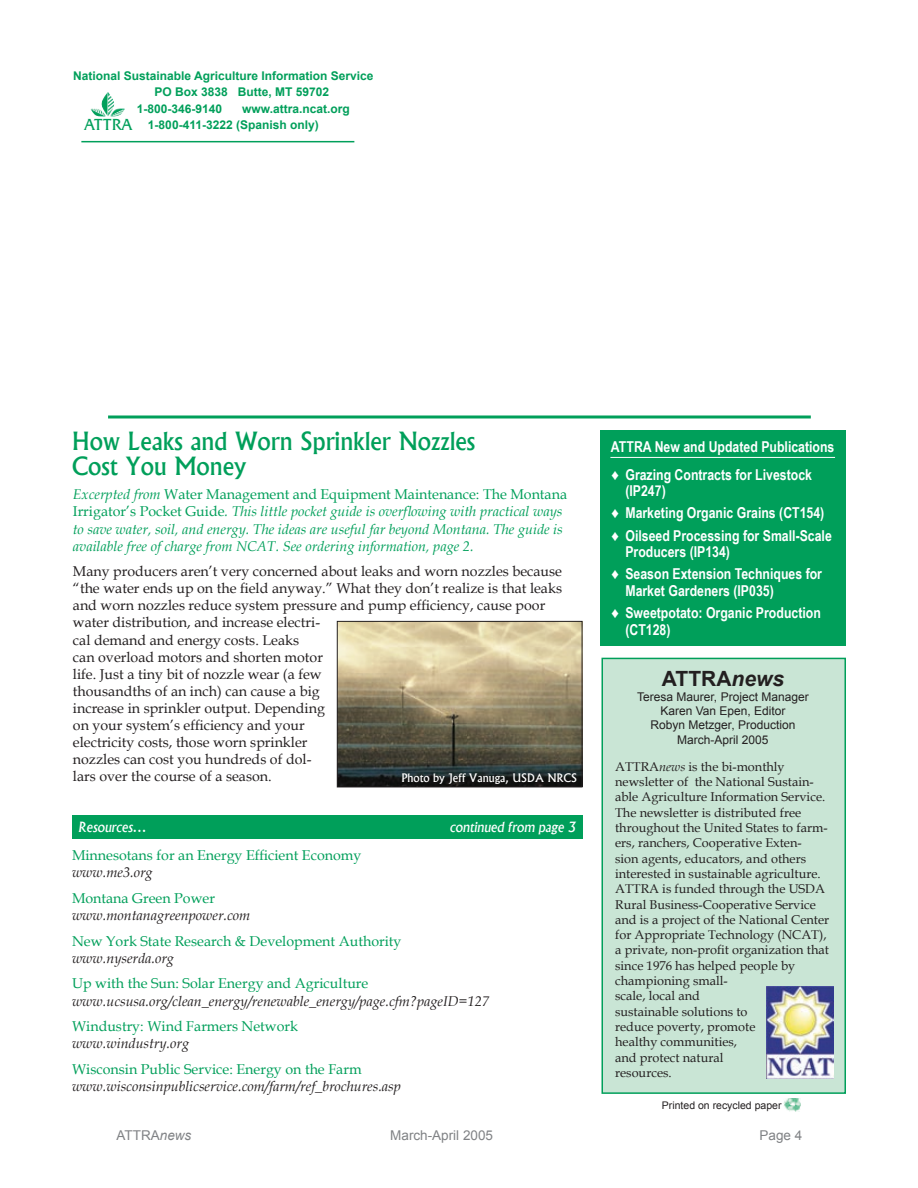
<style>
.page{position:relative;width:918px;height:1188px;background:#fff}
.page>*{position:absolute;margin:0;border:0;box-sizing:border-box;transform-origin:0 0}
.t1{font:500 24px/25.5px "Albertus";color:#009f5a}
.t2{font:700 21px "Arial";color:#231f20}
.t3{font:16.5px "Friz Quadrata IT Cby BT";color:#009f5a}
.t4{font:700 15px/22.2px "Arial Narrow";color:#fff}
.t5{font:14.25px/17.1px "Book Antiqua";color:#231f20}
.t6{font:italic 14.25px/17.1px "Book Antiqua";color:#009f5a}
.t7{font:14.25px "Book Antiqua";color:#009f5a}
.t8{font:italic 14.25px "Book Antiqua";color:#231f20}
.t9{font:13.5px "Arial";color:#808285}
.t10{font:italic 500 13.5px "Albertus";color:#fff}
.t11{font:12.75px/15.3px "Book Antiqua";color:#231f20}
.t12{font:700 12px/16.5px "Arial";color:#009f5a}
.t13{font:12px/14.4px "Arial";color:#231f20;text-align:center}
.t14{font:500 11.25px "Albertus";color:#fff}
.t15{font:10.5px "Arial";color:#231f20}
.s1{font-style:normal}
.s2{font-weight:400}
.s3{font-style:italic}
</style>
<div class="page">
<hr style="left:81px;top:141px;width:273px;height:1px;background:#009f5a">
<div style="left:602px;top:658px;width:243px;height:435px;background:#c9e5d5"></div>
<div style="left:602px;top:658px;width:244px;height:436px;border:2px solid #009f5a"></div>
<img style="left:767px;top:987px;width:66px;height:91px">
<hr style="left:108px;top:415px;width:703px;height:3px;background:#009f5a">
<img style="left:784px;top:1098px;width:16px;height:13px">
<img style="left:90px;top:92px;width:35px;height:25px">
<img style="left:339px;top:623px;width:241px;height:162px">
<div style="left:337px;top:621px;width:245px;height:166px;border:1px solid #231f20"></div>
<div style="left:600px;top:430px;width:245px;height:215px;background:#009f5a"></div>
<hr style="left:610px;top:457px;width:225px;height:1px;background:#fff">
<div style="left:72px;top:815px;width:510px;height:24px;background:#009f5a"></div>
<p class="t12" style="left:73px;top:68px;width:302px">National Sustainable Agriculture Information Service</p>
<p class="t12" style="left:154px;top:84px;width:176px">PO Box 3838 Butte, MT 59702</p>
<p class="t12" style="left:137px;top:101px;width:87px">1-800-346-9140</p>
<p class="t12" style="left:148px;top:101px;width:203px;text-indent:94px">www.attra.ncat.org<br>1-800-411-3222 (Spanish only)</p>
<p class="t3" style="left:84px;top:114px;width:49px">ATTRA</p>
<h1 class="t1" style="left:72px;top:428px;width:405px">How Leaks and Worn Sprinkler Nozzles<br>Cost You Money</h1>
<p class="t6" style="left:73px;top:486px;width:496px">Excerpted from <span class="s1">Water Management and Equipment Maintenance: The Montana Irrigator’s Pocket Guide</span>. This little pocket guide is overflowing with practical ways to save water, soil, and energy. The ideas are useful far beyond Montana. The guide is available free of charge from NCAT. See ordering information, page 2.</p>
<p class="t5" style="left:73px;top:562px;width:491px">Many producers aren’t very concerned about leaks and worn nozzles because “the water ends up on the field anyway.” What they don’t realize is that leaks and worn nozzles reduce system pressure and pump efficiency, cause poor water distribution, and increase electri-<br>cal demand and energy costs. Leaks<br>can overload motors and shorten motor<br>life. Just a tiny bit of nozzle wear (a few<br>thousandths of an inch) can cause a big<br>increase in sprinkler output. Depending<br>on your system’s efficiency and your<br>electricity costs, those worn sprinkler<br>nozzles can cost you hundreds of dol-<br>lars over the course of a season.</p>
<p class="t14" style="left:402px;top:771px;width:177px">Photo by Jeff Vanuga, USDA NRCS</p>
<p class="t10" style="left:79px;top:819px;width:68px">Resources…</p>
<p class="t10" style="left:450px;top:819px;width:128px">continued from page 3</p>
<p class="t7" style="left:72px;top:845px;width:291px">Minnesotans for an Energy Efficient Economy</p>
<p class="t8" style="left:72px;top:862px;width:82px">www.me3.org</p>
<p class="t7" style="left:72px;top:888px;width:145px">Montana Green Power</p>
<p class="t8" style="left:72px;top:905px;width:180px">www.montanagreenpower.com</p>
<p class="t7" style="left:72px;top:931px;width:331px">New York State Research &amp; Development Authority</p>
<p class="t8" style="left:72px;top:948px;width:104px">www.nyserda.org</p>
<p class="t7" style="left:72px;top:974px;width:298px">Up with the Sun: Solar Energy and Agriculture</p>
<p class="t8" style="left:72px;top:991px;width:418px">www.ucsusa.org/clean_energy/renewable_energy/page.cfm?pageID=127</p>
<p class="t7" style="left:72px;top:1016px;width:228px">Windustry: Wind Farmers Network</p>
<p class="t8" style="left:72px;top:1033px;width:119px">www.windustry.org</p>
<p class="t7" style="left:72px;top:1059px;width:291px">Wisconsin Public Service: Energy on the Farm</p>
<p class="t8" style="left:72px;top:1076px;width:330px">www.wisconsinpublicservice.com/farm/ref_brochures.asp</p>
<p class="t4" style="left:611px;top:432px;width:225px;line-height:28px">ATTRA New and Updated Publications <span class="s2">♦</span> Grazing Contracts for Livestock</p>
<p class="t4" style="left:612px;top:479px;width:221px;text-indent:14px">(IP247)<br><span class="s2">♦</span> Marketing Organic Grains (CT154) <span class="s2">♦</span> Oilseed Processing for Small-Scale</p>
<p class="t4" style="left:612px;top:540px;width:212px;text-indent:14px">Producers (IP134)<br><span class="s2">♦</span> Season Extension Techniques for</p>
<p class="t4" style="left:612px;top:579px;width:210px;text-indent:14px">Market Gardeners (IP035)<br><span class="s2">♦</span> Sweetpotato: Organic Production</p>
<p class="t4" style="left:625px;top:617px;width:47px">(CT128)</p>
<h2 class="t2" style="left:662px;top:665px;width:124px">ATTRA<span class="s3">news</span></h2>
<p class="t13" style="left:637px;top:689px;width:173px">Teresa Maurer, Project Manager<br>Karen Van Epen, Editor<br>Robyn Metzger, Production<br>March-April 2005</p>
<p class="t11" style="left:615px;top:759px;width:216px">ATTRA<span class="s3">news</span> is the bi-monthly newsletter of the National Sustain&shy;able Agriculture Information Service.<br>The newsletter is distributed free throughout the United States to farm&shy;ers, ranchers, Cooperative Exten-<br>sion agents, educators, and others interested in sustainable agriculture.<br>ATTRA is funded through the USDA<br>Rural Business-Cooperative Service and is a project of the National Center for Appropriate Technology (NCAT), a private, non-profit organization that since 1976 has helped people by championing small-<br>scale, local and<br>sustainable solutions to<br>reduce poverty, promote<br>healthy communities,<br>and protect natural<br>resources.</p>
<p class="t15" style="left:662px;top:1098px;width:121px">Printed on recycled paper</p>
<p class="t9" style="left:117px;top:1127px;width:76px">ATTRA<span class="s3">news</span></p>
<p class="t9" style="left:390px;top:1127px;width:104px">March-April 2005</p>
<p class="t9" style="left:759px;top:1127px;width:44px">Page 4</p>
</div>
